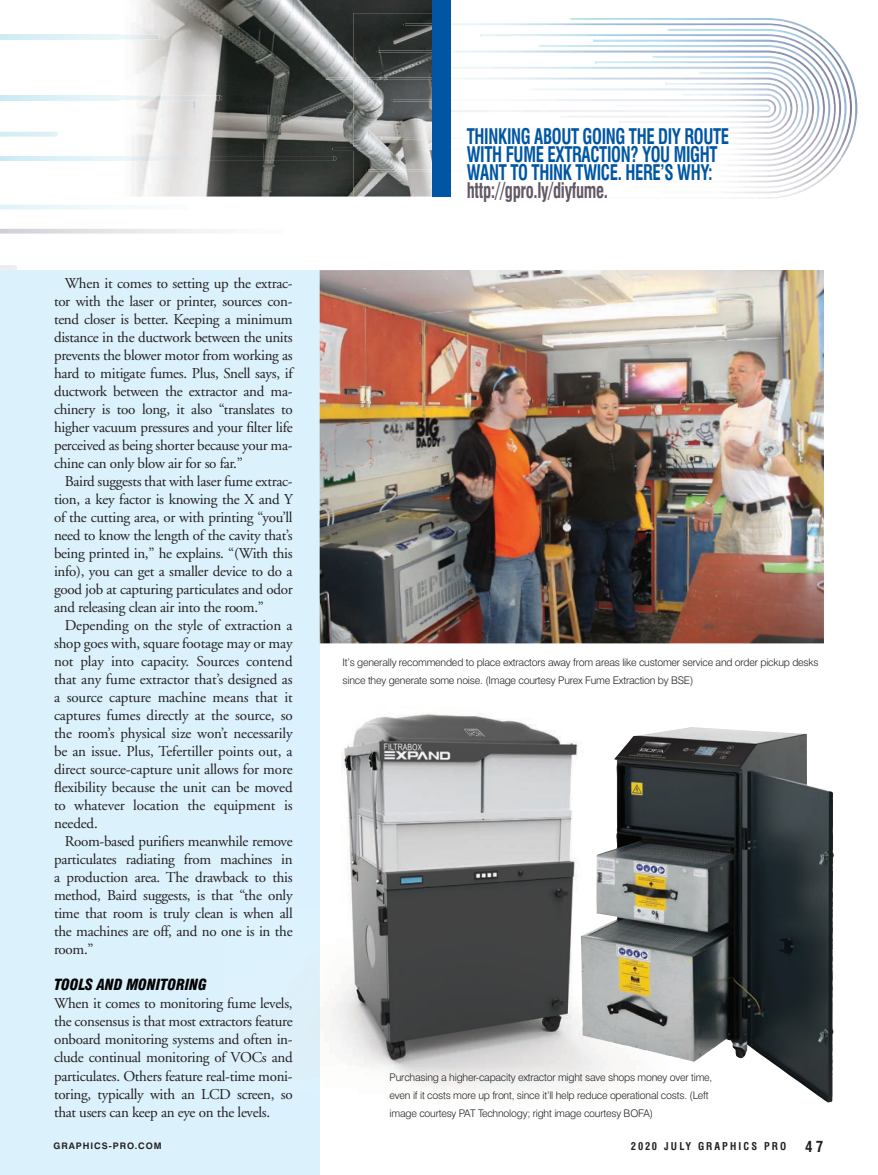
<style>
.page{position:relative;width:878px;height:1175px;background:#fff}
.page>*{position:absolute;margin:0;border:0;box-sizing:border-box;transform-origin:0 0}
.t1{font:700 condensed 21px/18px "Swiss 721 BT";letter-spacing:-.02em;color:#0156a3;scale:.8 1}
.t2{font:700 condensed 21px "Swiss 721 BT";letter-spacing:-.02em;color:#635965;scale:.8 1}
.t3{font:15px/18px "Adobe Garamond";letter-spacing:-.02em;color:#231f20;text-align:justify}
.t4{font:italic 900 condensed 15px "Swiss 721 BT";letter-spacing:-.01em;color:#010203}
.t5{font:700 condensed 15px "Swiss 721 BT";color:#231f20}
.t6{font:300 10.5px/18px "Swiss 721 BT";letter-spacing:-.02em;color:#231f20}
.t7{font:700 condensed 10.5px "Swiss 721 BT";letter-spacing:.2em;color:#231f20}
.t8{font:700 9px "Swiss 721 BT";letter-spacing:.1em;color:#231f20}
</style>
<div class="page">
<div style="left:0;top:270px;width:319px;height:904px;background:#dbf2fc"></div>
<img style="left:841px;top:57px;width:16px;height:103px">
<img style="left:841px;top:80px;width:5px;height:57px">
<img style="left:319px;top:650px;width:261px;height:468px">
<img style="left:580px;top:727px;width:223px;height:358px">
<img style="left:319px;top:270px;width:505px;height:373px">
<img style="left:514px;top:18px;width:296px;height:181px">
<img style="left:480px;top:29px;width:361px;height:159px">
<img style="left:593px;top:40px;width:242px;height:137px">
<img style="left:451px;top:50px;width:373px;height:116px">
<img style="left:595px;top:61px;width:219px;height:94px">
<img style="left:584px;top:72px;width:219px;height:73px">
<img style="left:665px;top:83px;width:127px;height:51px">
<img style="left:619px;top:94px;width:162px;height:29px">
<img style="left:451px;top:105px;width:319px;height:7px">
<img style="left:353px;top:270px;width:471px;height:45px">
<img style="left:120px;top:0;width:312px;height:196px">
<img style="left:120px;top:35px;width:39px;height:4px">
<svg style="left:159px;top:35px;width:3px;height:4px"></svg>
<img style="left:120px;top:156px;width:214px;height:5px">
<img style="left:120px;top:95px;width:99px;height:5px">
<svg style="left:219px;top:95px;width:3px;height:5px"></svg>
<img style="left:334px;top:148px;width:19px;height:2px">
<img style="left:328px;top:78px;width:25px;height:2px">
<svg style="left:345px;top:110px;width:8px;height:2px"></svg>
<img style="left:353px;top:13px;width:79px;height:183px">
<img style="left:405px;top:23px;width:27px;height:3px">
<img style="left:369px;top:170px;width:63px;height:2px">
<img style="left:353px;top:78px;width:79px;height:61px">
<img style="left:394px;top:99px;width:38px;height:2px">
<img style="left:379px;top:50px;width:53px;height:3px">
<img style="left:353px;top:110px;width:79px;height:2px">
<div style="left:432px;top:0;width:19px;height:196px;background:#0156a3"></div>
<p class="t3" style="left:54px;top:275px;width:240px;text-indent:11px">When it comes to setting up the extrac&shy;tor with the laser or printer, sources con&shy;tend closer is better. Keeping a minimum distance in the ductwork between the units prevents the blower motor from working as hard to mitigate fumes. Plus, Snell says, if ductwork between the extractor and ma&shy;chinery is too long, it also “translates to higher vacuum pressures and your filter life perceived as being shorter because your ma&shy;chine can only blow air for so far.”</p>
<p class="t3" style="left:54px;top:473px;width:240px;text-indent:11px">Baird suggests that with laser fume extrac&shy;tion, a key factor is knowing the X and Y of the cutting area, or with printing “you’ll need to know the length of the cavity that’s being printed in,” he explains. “(With this info), you can get a smaller device to do a good job at capturing particulates and odor and releasing clean air into the room.”</p>
<p class="t3" style="left:54px;top:617px;width:240px;text-indent:11px">Depending on the style of extraction a shop goes with, square footage may or may not play into capacity. Sources contend that any fume extractor that’s designed as a source capture machine means that it captures fumes directly at the source, so the room’s physical size won’t necessarily be an issue. Plus, Tefertiller points out, a direct source-capture unit allows for more flexibility because the unit can be moved to whatever location the equipment is needed.</p>
<p class="t3" style="left:54px;top:833px;width:240px;text-indent:11px">Room-based purifiers meanwhile remove particulates radiating from machines in a production area. The drawback to this method, Baird suggests, is that “the only time that room is truly clean is when all the machines are off, and no one is in the room.”</p>
<p class="t4" style="left:54px;top:976px;width:154px">TOOLS AND MONITORING</p>
<p class="t3" style="left:54px;top:995px;width:240px">When it comes to monitoring fume levels, the consensus is that most extractors feature onboard monitoring systems and often in&shy;clude continual monitoring of VOCs and particulates. Others feature real-time moni&shy;toring, typically with an LCD screen, so that users can keep an eye on the levels.</p>
<h1 class="t1" style="left:467px;top:127px;width:329px">THINKING ABOUT GOING THE DIY ROUTE<br>WITH FUME EXTRACTION? YOU MIGHT<br>WANT TO THINK TWICE. HERE’S WHY:</h1>
<h1 class="t2" style="left:467px;top:178px;width:178px">http://gpro.ly/diyfume.</h1>
<p class="t6" style="left:342px;top:653px;width:477px">It’s generally recommended to place extractors away from areas like customer service and order pickup desks since they generate some noise. (Image courtesy Purex Fume Extraction by BSE)</p>
<p class="t6" style="left:389px;top:1067px;width:324px">Purchasing a higher-capacity extractor might save shops money over time, even if it costs more up front, since it’ll help reduce operational costs. (Left image courtesy PAT Technology; right image courtesy BOFA)</p>
<p class="t8" style="left:54px;top:1140px;width:110px">GRAPHICS-PRO.COM</p>
<p class="t7" style="left:631px;top:1140px;width:157px">2020 JULY GRAPHICS PRO</p>
<p class="t5" style="left:805px;top:1137px;width:19px">47</p>
</div>
